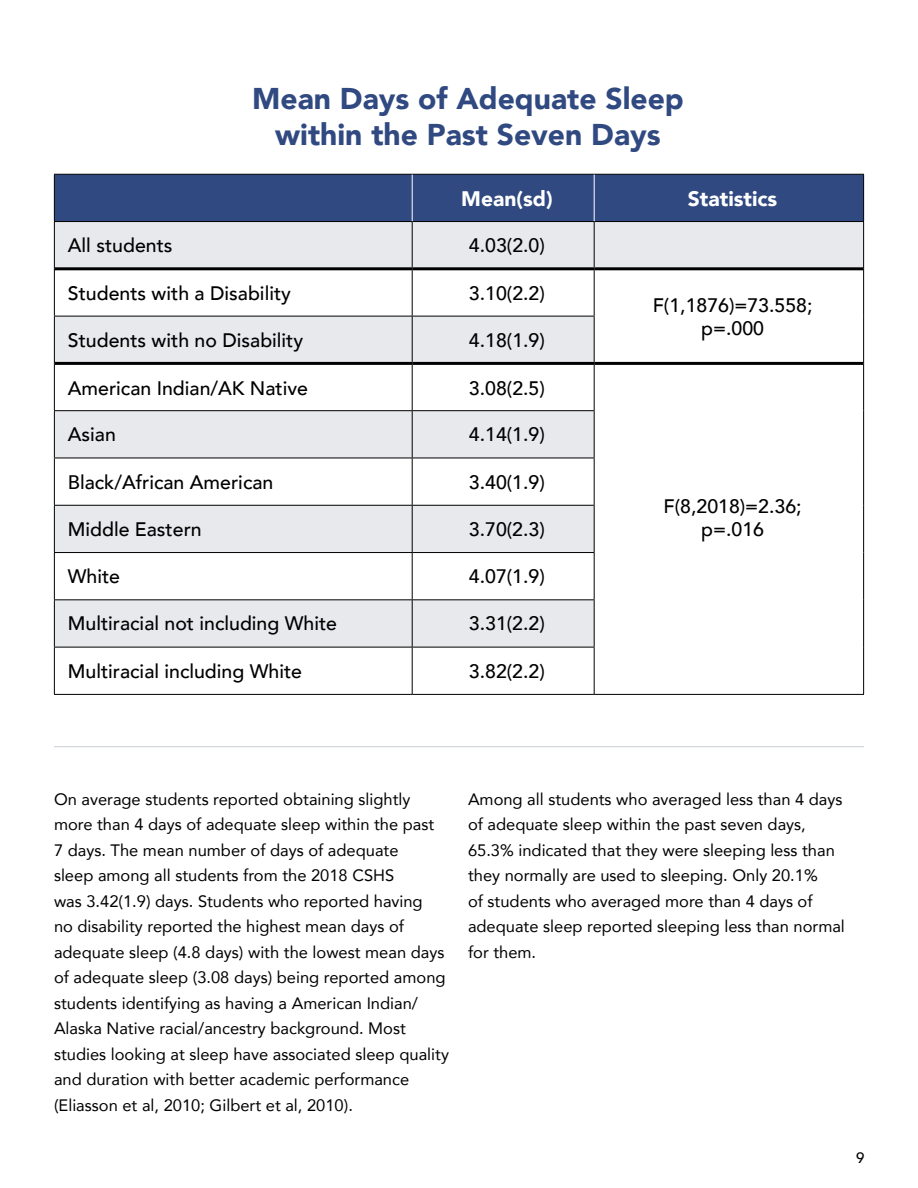
<style>
.page{position:relative;width:918px;height:1188px;background:#fff}
.page>*{position:absolute;margin:0;border:0;box-sizing:border-box;transform-origin:0 0}
.t1{font:900 30px/36px "Avenir";color:#304981;text-align:center}
.t2{font:900 21px "Avenir";color:#fff}
.t3{font:500 19.5px/23.4px "Avenir";color:#000;text-align:center}
.t4{font:16.5px/25.5px "Avenir";color:#000}
.t5{font:500 15px "Avenir";color:#000}
</style>
<div class="page">
<div style="left:55px;top:175px;width:808px;height:46px;background:#304981"></div>
<svg style="left:55px;top:222px;width:808px;height:425px"></svg>
<svg style="left:55px;top:270px;width:808px;height:92px"></svg>
<hr style="left:54px;top:174px;width:358px;height:1px;background:#000">
<hr style="left:54px;top:175px;width:1px;height:46px;background:#000">
<hr style="left:412px;top:174px;width:182px;height:1px;background:#000">
<hr style="left:594px;top:174px;width:270px;height:1px;background:#000">
<hr style="left:863px;top:175px;width:1px;height:46px;background:#000">
<hr style="left:54px;top:269px;width:1px;height:47px;background:#000">
<hr style="left:412px;top:270px;width:1px;height:46px;background:#000">
<hr style="left:594px;top:270px;width:1px;height:46px;background:#000">
<hr style="left:863px;top:269px;width:1px;height:47px;background:#000">
<hr style="left:54px;top:316px;width:358px;height:1px;background:#000">
<hr style="left:54px;top:316px;width:1px;height:47px;background:#000">
<hr style="left:412px;top:316px;width:183px;height:1px;background:#000">
<hr style="left:412px;top:316px;width:1px;height:46px;background:#000">
<hr style="left:594px;top:316px;width:1px;height:46px;background:#000">
<hr style="left:863px;top:316px;width:1px;height:47px;background:#000">
<hr style="left:54px;top:363px;width:1px;height:47px;background:#000">
<hr style="left:412px;top:365px;width:1px;height:45px;background:#000">
<hr style="left:594px;top:365px;width:1px;height:45px;background:#000">
<hr style="left:863px;top:363px;width:1px;height:48px;background:#000">
<hr style="left:54px;top:410px;width:358px;height:1px;background:#000">
<hr style="left:54px;top:411px;width:1px;height:47px;background:#000">
<hr style="left:412px;top:410px;width:183px;height:1px;background:#000">
<hr style="left:412px;top:411px;width:1px;height:47px;background:#000">
<hr style="left:594px;top:411px;width:1px;height:47px;background:#000">
<hr style="left:863px;top:411px;width:1px;height:47px;background:#000">
<hr style="left:54px;top:458px;width:358px;height:1px;background:#000">
<hr style="left:54px;top:458px;width:1px;height:47px;background:#000">
<hr style="left:412px;top:458px;width:183px;height:1px;background:#000">
<hr style="left:412px;top:458px;width:1px;height:47px;background:#000">
<hr style="left:594px;top:458px;width:1px;height:47px;background:#000">
<hr style="left:863px;top:458px;width:1px;height:47px;background:#000">
<hr style="left:54px;top:505px;width:358px;height:1px;background:#000">
<hr style="left:54px;top:506px;width:1px;height:46px;background:#000">
<hr style="left:412px;top:505px;width:183px;height:1px;background:#000">
<hr style="left:412px;top:506px;width:1px;height:46px;background:#000">
<hr style="left:594px;top:506px;width:1px;height:46px;background:#000">
<hr style="left:863px;top:505px;width:1px;height:48px;background:#000">
<hr style="left:54px;top:552px;width:358px;height:1px;background:#000">
<hr style="left:54px;top:553px;width:1px;height:46px;background:#000">
<hr style="left:412px;top:552px;width:183px;height:1px;background:#000">
<hr style="left:412px;top:553px;width:1px;height:46px;background:#000">
<hr style="left:594px;top:553px;width:1px;height:46px;background:#000">
<hr style="left:863px;top:553px;width:1px;height:47px;background:#000">
<hr style="left:54px;top:599px;width:358px;height:1px;background:#000">
<hr style="left:54px;top:600px;width:1px;height:47px;background:#000">
<hr style="left:412px;top:599px;width:183px;height:1px;background:#000">
<hr style="left:412px;top:600px;width:1px;height:47px;background:#000">
<hr style="left:594px;top:600px;width:1px;height:47px;background:#000">
<hr style="left:863px;top:600px;width:1px;height:47px;background:#000">
<hr style="left:54px;top:647px;width:358px;height:1px;background:#000">
<hr style="left:54px;top:647px;width:1px;height:47px;background:#000">
<hr style="left:412px;top:647px;width:183px;height:1px;background:#000">
<hr style="left:412px;top:647px;width:1px;height:47px;background:#000">
<hr style="left:594px;top:647px;width:1px;height:47px;background:#000">
<hr style="left:863px;top:647px;width:1px;height:47px;background:#000">
<hr style="left:54px;top:694px;width:358px;height:1px;background:#000">
<hr style="left:412px;top:694px;width:182px;height:1px;background:#000">
<hr style="left:594px;top:694px;width:270px;height:1px;background:#000">
<hr style="left:55px;top:362px;width:357px;height:3px;background:#000">
<hr style="left:412px;top:362px;width:182px;height:3px;background:#000">
<hr style="left:594px;top:362px;width:269px;height:3px;background:#000">
<hr style="left:54px;top:221px;width:358px;height:1px;background:#000">
<hr style="left:54px;top:222px;width:1px;height:47px;background:#000">
<hr style="left:412px;top:221px;width:182px;height:1px;background:#000">
<hr style="left:412px;top:222px;width:1px;height:45px;background:#000">
<hr style="left:594px;top:221px;width:270px;height:1px;background:#000">
<hr style="left:594px;top:222px;width:1px;height:45px;background:#000">
<hr style="left:863px;top:222px;width:1px;height:47px;background:#000">
<hr style="left:55px;top:267px;width:357px;height:3px;background:#000">
<hr style="left:412px;top:267px;width:182px;height:3px;background:#000">
<hr style="left:594px;top:267px;width:269px;height:3px;background:#000">
<hr style="left:412px;top:175px;width:1px;height:46px;background:#fff">
<hr style="left:594px;top:175px;width:1px;height:46px;background:#fff">
<hr style="left:54px;top:746px;width:810px;height:1px;background:#cad0d7">
<h1 class="t1" style="left:252px;top:80px;width:433px">Mean Days of Adequate Sleep within the Past Seven Days</h1>
<p class="t2" style="left:461px;top:180px;width:93px">Mean(sd)</p>
<p class="t2" style="left:688px;top:180px;width:91px">Statistics</p>
<p class="t3" style="left:68px;top:233px;width:106px">All students</p>
<p class="t3" style="left:469px;top:233px;width:77px">4.03(2.0)</p>
<p class="t3" style="left:68px;top:280px;width:225px">Students with a Disability</p>
<p class="t3" style="left:469px;top:280px;width:77px">3.10(2.2)</p>
<p class="t3" style="left:68px;top:327px;width:237px">Students with no Disability</p>
<p class="t3" style="left:469px;top:327px;width:77px">4.18(1.9)</p>
<p class="t3" style="left:68px;top:375px;width:242px">American Indian/AK Native</p>
<p class="t3" style="left:469px;top:375px;width:77px">3.08(2.5)</p>
<p class="t3" style="left:68px;top:422px;width:50px">Asian</p>
<p class="t3" style="left:469px;top:422px;width:77px">4.14(1.9)</p>
<p class="t3" style="left:68px;top:469px;width:207px">Black/African American</p>
<p class="t3" style="left:469px;top:469px;width:77px">3.40(1.9)</p>
<p class="t3" style="left:68px;top:516px;width:135px">Middle Eastern</p>
<p class="t3" style="left:469px;top:516px;width:77px">3.70(2.3)</p>
<p class="t3" style="left:68px;top:564px;width:54px">White</p>
<p class="t3" style="left:469px;top:564px;width:77px">4.07(1.9)</p>
<p class="t3" style="left:68px;top:611px;width:271px">Multiracial not including White</p>
<p class="t3" style="left:469px;top:611px;width:77px">3.31(2.2)</p>
<p class="t3" style="left:68px;top:658px;width:236px">Multiracial including White</p>
<p class="t3" style="left:469px;top:658px;width:77px">3.82(2.2)</p>
<p class="t3" style="left:653px;top:292px;width:161px">F(1,1876)=73.558; p=.000</p>
<p class="t3" style="left:664px;top:493px;width:140px">F(8,2018)=2.36; p=.016</p>
<p class="t4" style="left:54px;top:786px;width:396px">On average students reported obtaining slightly more than 4 days of adequate sleep within the past<br>7 days. The mean number of days of adequate<br>sleep among all students from the 2018 CSHS<br>was 3.42(1.9) days. Students who reported having<br>no disability reported the highest mean days of adequate sleep (4.8 days) with the lowest mean days of adequate sleep (3.08 days) being reported among students identifying as having a American Indian/ Alaska Native racial/ancestry background. Most studies looking at sleep have associated sleep quality and duration with better academic performance (Eliasson et al, 2010; Gilbert et al, 2010).</p>
<p class="t4" style="left:468px;top:786px;width:378px">Among all students who averaged less than 4 days of adequate sleep within the past seven days, 65.3% indicated that they were sleeping less than they normally are used to sleeping. Only 20.1%<br>of students who averaged more than 4 days of adequate sleep reported sleeping less than normal for them.</p>
<p class="t5" style="left:856px;top:1145px;width:10px">9</p>
</div>
